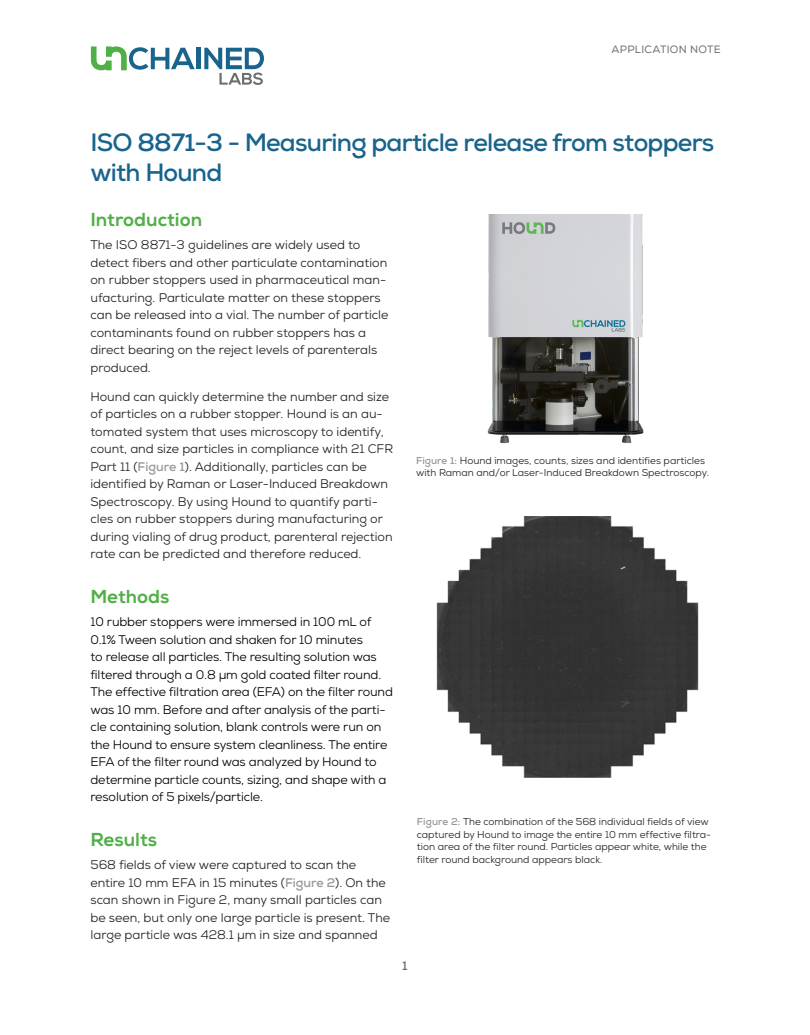
<style>
.page{position:relative;width:810px;height:1035px;background:#fff}
.page>*{position:absolute;margin:0;border:0;box-sizing:border-box;transform-origin:0 0}
.t1{font:700 25px/30px "Nexa";letter-spacing:-.03em;color:#19648c}
.header_1{font:18.75px "Nexa X Bold";color:#50af47}
.body{font:12.5px/17.5px "Nexa";color:#231f20}
.body-2{font:12.5px/17.5px "Nexa";letter-spacing:-.01em;color:#000}
.t2{font:700 12.5px "Nexa";color:#6c6d70}
.t3{font:10.62px "Nexa";letter-spacing:.03em;color:#6c6d70}
.t4{font:10px/12.5px "Nexa";color:#231f20}
.s1{font-weight:700;color:#95979a}
</style>
<div class="page">
<hr style="left:196px;top:48px;width:4px;height:21px;background:#19648c">
<svg style="left:204px;top:48px;width:60px;height:37px"></svg>
<svg style="left:91px;top:46px;width:104px;height:24px"></svg>
<img style="left:487px;top:215px;width:157px;height:228px">
<img style="left:436px;top:517px;width:263px;height:261px">
<p class="t3" style="left:611px;top:43px;width:111px">APPLICATION N OTE</p>
<p class="t1" style="left:90px;top:128px;width:626px">ISO 8871-3 - Measuring particle release from stoppers with Hound</p>
<p class="header_1" style="left:90px;top:208px;width:113px">Introduction</p>
<p class="body" style="left:90px;top:236px;width:300px">The ISO 8871-3 guidelines are widely used to detect fibers and other particulate contamination on rubber stoppers used in pharmaceutical man&shy;ufacturing. Particulate matter on these stoppers can be released into a vial. The number of particle contaminants found on rubber stoppers has a direct bearing on the reject levels of parenterals produced.</p>
<p class="body" style="left:90px;top:388px;width:304px">Hound can quickly determine the number and size of particles on a rubber stopper. Hound is an au&shy;tomated system that uses microscopy to identify, count, and size particles in compliance with 21 CFR Part 11 (<span class="s1">Figure 1</span>). Additionally, particles can be identified by Raman or Laser-Induced Breakdown Spectroscopy. By using Hound to quantify parti&shy;cles on rubber stoppers during manufacturing or during vialing of drug product, parenteral rejection rate can be predicted and therefore reduced.</p>
<p class="header_1" style="left:90px;top:585px;width:81px">Methods</p>
<p class="body-2" style="left:90px;top:613px;width:304px">10 rubber stoppers were immersed in 100 mL of 0.1% Tween solution and shaken for 10 minutes<br>to release all particles. The resulting solution was filtered through a 0.8 µm gold coated filter round.<br>The effective filtration area (EFA) on the filter round was 10 mm. Before and after analysis of the parti&shy;cle containing solution, blank controls were run on the Hound to ensure system cleanliness. The entire EFA of the filter round was analyzed by Hound to determine particle counts, sizing, and shape with a resolution of 5 pixels/particle.</p>
<p class="header_1" style="left:90px;top:828px;width:68px">Results</p>
<p class="body" style="left:90px;top:856px;width:301px">568 fields of view were captured to scan the entire 10 mm EFA in 15 minutes (<span class="s1">Figure 2</span>). On the scan shown in Figure 2, many small particles can be seen, but only one large particle is present. The large particle was 428.1 µm in size and spanned</p>
<p class="t4" style="left:416px;top:454px;width:295px"><span class="s1">Figure 1:</span> Hound images, counts, sizes and identifies particles with Raman and/or Laser-Induced Breakdown Spectroscopy.</p>
<p class="t4" style="left:417px;top:815px;width:294px"><span class="s1">Figure 2:</span> The combination of the 568 individual fields of view captured by Hound to image the entire 10 mm effective filtra&shy;tion area of the filter round. Particles appear white, while the filter round background appears black.</p>
<p class="t2" style="left:402px;top:958px;width:7px">1</p>
</div>
